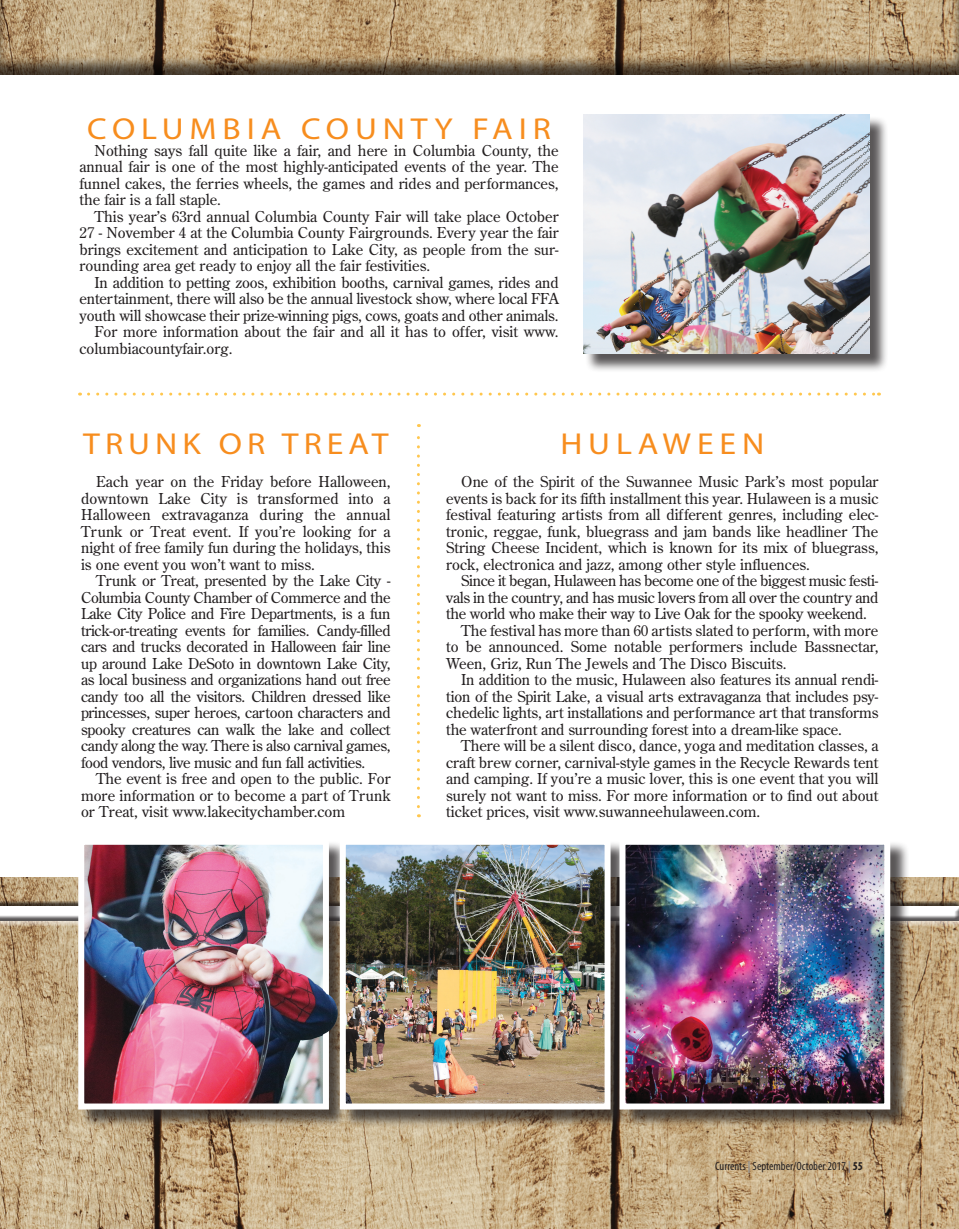
<style>
.page{position:relative;width:959px;height:1229px;background:#fff}
.page>*{position:absolute;margin:0;border:0;box-sizing:border-box;transform-origin:0 0}
.t1{font:30.3px "Myriad Pro";letter-spacing:.175em;color:#f78d1e;scale:1.11 1}
.t2{font:30.3px "Myriad Pro";letter-spacing:.15em;color:#f78d1e;scale:1.11 1}
.t3{font:15px/16.5px "Century Old Style Std";color:#231f20;text-align:justify}
.t4{font:15px "Century Old Style Std";letter-spacing:-.02em;color:#231f20}
.t5{font:condensed 12px "Myriad Pro";color:#231f20}
.s1{font-weight:700;color:#949698}
.s2{font-weight:700}
</style>
<div class="page">
<img style="left:0;top:878px;width:958px;height:350px">
<img style="left:0;top:877px;width:3px;height:24px">
<div style="left:0;top:902px;width:958px;height:24px;background:#231f20;opacity:.75"></div>
<div style="left:0;top:0;width:958px;height:75px;background:#231f20;opacity:.75"></div>
<div style="left:80px;top:841px;width:829px;height:287px;background:#231f20;opacity:.75"></div>
<img style="left:347px;top:845px;width:256px;height:257px">
<div style="left:340px;top:838px;width:270px;height:271px;border:6px solid #fff"></div>
<img style="left:626px;top:845px;width:257px;height:257px">
<div style="left:619px;top:838px;width:271px;height:271px;border:6px solid #fff"></div>
<img style="left:85px;top:845px;width:237px;height:257px">
<div style="left:78px;top:838px;width:251px;height:271px;border:6px solid #fff"></div>
<div style="left:585px;top:116px;width:303px;height:257px;background:#231f20;opacity:.75"></div>
<img style="left:583px;top:114px;width:286px;height:240px">
<img style="left:294px;top:972px;width:44px;height:68px">
<svg style="left:88px;top:392px;width:791px;height:3px"></svg>
<svg style="left:417px;top:424px;width:3px;height:382px"></svg>
<h1 class="t1" style="left:87px;top:110px;width:419px">COLUMBIA COUNTY FAIR</h1>
<p class="t3" style="left:80px;top:142px;width:480px;text-indent:15px">Nothing says fall quite like a fair, and here in Columbia County, the annual fair is one of the most highly-anticipated events of the year. The funnel cakes, the ferries wheels, the games and rides and performances, the fair is a fall staple.</p>
<p class="t3" style="left:80px;top:208px;width:480px;text-indent:15px">This year’s 63rd annual Columbia County Fair will take place October 27 - November 4 at the Columbia County Fairgrounds. Every year the fair brings excitement and anticipation to Lake City, as people from the sur&shy;rounding area get ready to enjoy all the fair festivities.</p>
<p class="t3" style="left:94px;top:274px;width:465px">In addition to petting zoos, exhibition booths, carnival games, rides and</p>
<p class="t3" style="left:80px;top:290px;width:480px">entertainment, there will also be the annual livestock show, where local FFA</p>
<p class="t3" style="left:80px;top:307px;width:480px">youth will showcase their prize-winning pigs, cows, goats and other animals.</p>
<p class="t3" style="left:94px;top:323px;width:465px">For more information about the fair and all it has to offer, visit www.</p>
<p class="t3" style="left:80px;top:340px;width:155px">columbiacountyfair.org.</p>
<h1 class="t2" style="left:83px;top:425px;width:276px">TRUNK OR TREAT</h1>
<p class="t3" style="left:81px;top:473px;width:311px;text-indent:15px">Each year on the Friday before Halloween, downtown Lake City is transformed into a Halloween extravaganza during the annual Trunk or Treat event. If you’re looking for a night of free family fun during the holidays, this is one event you won’t want to miss.</p>
<p class="t3" style="left:81px;top:572px;width:311px;text-indent:15px">Trunk or Treat, presented by the Lake City - Columbia County Chamber of Commerce and the Lake City Police and Fire Departments, is a fun trick-or-treating events for families. Candy-filled cars and trucks decorated in Halloween fair line up around Lake DeSoto in downtown Lake City, as local business and organizations hand out free candy too all the visitors. Children dressed like princesses, super heroes, cartoon characters and spooky creatures can walk the lake and collect candy along the way. There is also carnival games, food vendors, live music and fun fall activities.</p>
<p class="t3" style="left:81px;top:770px;width:311px;text-indent:15px">The event is free and open to the public. For more information or to become a part of Trunk or Treat, visit www.lakecitychamber.com</p>
<h1 class="t1" style="left:560px;top:425px;width:185px">HULAWEEN</h1>
<p class="t3" style="left:446px;top:473px;width:434px;text-indent:15px">One of the Spirit of the Suwannee Music Park’s most popular events is back for its fifth installment this year. Hulaween is a music festival featuring artists from all different genres, including elec&shy;tronic, reggae, funk, bluegrass and jam bands like headliner The String Cheese Incident, which is known for its mix of bluegrass, rock, electronica and jazz, among other style influences.</p>
<p class="t4" style="left:461px;top:571px;width:419px">Since it began, Hulaween has become one of the biggest music festi-</p>
<p class="t4" style="left:446px;top:587px;width:434px">vals in the country, and has music lovers from all over the country and</p>
<p class="t4" style="left:446px;top:604px;width:422px">the world who make their way to Live Oak for the spooky weekend.</p>
<p class="t3" style="left:461px;top:622px;width:419px">The festival has more than 60 artists slated to perform, with more</p>
<p class="t3" style="left:446px;top:638px;width:434px">to be announced. Some notable performers include Bassnectar,</p>
<p class="t3" style="left:446px;top:655px;width:342px">Ween, Griz, Run The Jewels and The Disco Biscuits.</p>
<p class="t3" style="left:461px;top:671px;width:419px">In addition to the music, Hulaween also features its annual rendi-</p>
<p class="t3" style="left:446px;top:688px;width:434px">tion of the Spirit Lake, a visual arts extravaganza that includes psy-</p>
<p class="t3" style="left:446px;top:704px;width:434px">chedelic lights, art installations and performance art that transforms</p>
<p class="t3" style="left:446px;top:721px;width:397px">the waterfront and surrounding forest into a dream-like space.</p>
<p class="t3" style="left:461px;top:737px;width:419px">There will be a silent disco, dance, yoga and meditation classes, a</p>
<p class="t3" style="left:446px;top:754px;width:434px">craft brew corner, carnival-style games in the Recycle Rewards tent</p>
<p class="t3" style="left:446px;top:770px;width:434px">and camping. If you’re a music lover, this is one event that you will</p>
<p class="t3" style="left:446px;top:787px;width:434px">surely not want to miss. For more information or to find out about</p>
<p class="t3" style="left:446px;top:803px;width:315px">ticket prices, visit www.suwanneehulaween.com.</p>
<p class="t5" style="left:715px;top:1159px;width:149px">Currents <span class="s1">|</span> September/October 2017 <span class="s1">|</span> <span class="s2">55</span></p>
</div>
